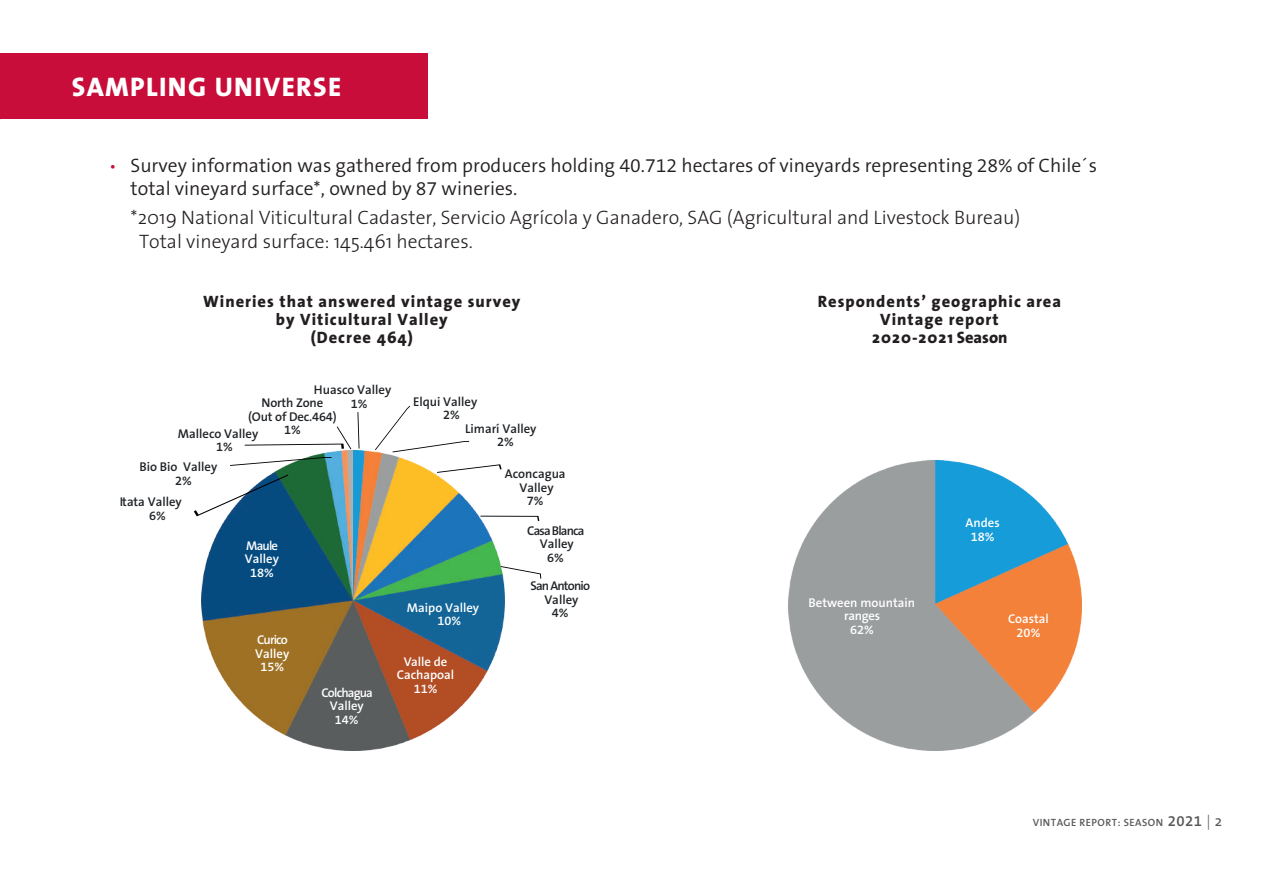
<style>
.page{position:relative;width:1276px;height:893px;background:#fff}
.page>*{position:absolute;margin:0;border:0;box-sizing:border-box;transform-origin:0 0}
.t1{font:800 27px "The Sans";letter-spacing:.05em;color:#fff}
.t2{font:300 19.5px/23.4px "The Sans B4";color:#231f20}
.t3{font:300 19.5px/23.4px "The Sans";color:#231f20}
.t4{font:800 16.5px/18.1px "The Sans";letter-spacing:.06em;color:#231f20;text-align:center}
.t5{font:600 12.75px/13.5px "The Sans B6";color:#202427}
.t6{font:600 12.75px/13.5px "The Sans B6";color:#fff;text-align:center}
.t7{font:600 12.75px/13.5px "The Sans B6";letter-spacing:-.065em;color:#202427;text-align:center}
.t8{font:600 12.75px/13.5px "The Sans B6";letter-spacing:-.065em;color:#fff;text-align:center}
.t9{font:600 10.5px "The Sans B6";letter-spacing:.04em;color:#57585a}
.s1{font-family:"The Sans";font-size:18px;color:#c80d3a}
.s2{font-size:15px}
.s3{font-family:"The Sans";font-weight:300;font-size:15px}
.s4{font-family:"The Sans";font-weight:400;font-size:15px}
</style>
<div class="page">
<div style="left:0;top:54px;width:427px;height:65px;background:#c80d3a"></div>
<img style="left:202px;top:451px;width:302px;height:300px">
<svg style="left:501px;top:566px;width:40px;height:13px"></svg>
<svg style="left:480px;top:516px;width:59px;height:5px"></svg>
<svg style="left:437px;top:464px;width:64px;height:9px"></svg>
<svg style="left:375px;top:406px;width:94px;height:46px"></svg>
<svg style="left:357px;top:412px;width:2px;height:37px"></svg>
<svg style="left:244px;top:426px;width:107px;height:23px"></svg>
<svg style="left:230px;top:457px;width:101px;height:9px"></svg>
<svg style="left:194px;top:474px;width:94px;height:42px"></svg>
<img style="left:788px;top:460px;width:294px;height:291px">
<h1 class="t1" style="left:72px;top:64px;width:271px">SAMPLING UNIVERSE</h1>
<p class="t2" style="left:131px;top:154px;width:968px;text-indent:-21px"><span class="s1">•</span> Survey information was gathered from producers holding 40.712 hectares of vineyards representing 28% of Chile´s total vineyard surface*, owned by 87 wineries.</p>
<p class="t3" style="left:139px;top:206px;width:883px;text-indent:-9px">*2019 National Viticultural Cadaster, Servicio Agrícola y Ganadero, SAG (Agricultural and Livestock Bureau)<br>Total vineyard surface: 145.461 hectares.</p>
<p class="t4" style="left:203px;top:292px;width:319px">Wineries that answered vintage survey by Viticultural Valley<br>(Decree 464)</p>
<p class="t4" style="left:818px;top:292px;width:245px">Respondents’ geographic area<br>Vintage report<br>2020-2021 Season</p>
<p class="t5" style="left:261px;top:384px;width:131px;line-height:13px;text-indent:52px">Huasco Valley<br>North Zone</p>
<p class="t5" style="left:351px;top:397px;width:18px">1%</p>
<p class="t5" style="left:178px;top:409px;width:160px;line-height:16.6px;text-indent:70px">(Out of Dec.464)<br>Malleco Valley</p>
<p class="t5" style="left:284px;top:424px;width:18px">1%</p>
<p class="t5" style="left:139px;top:437px;width:95px;line-height:20.2px;text-indent:77px">1%<br>Bio Bio Valley</p>
<p class="t5" style="left:120px;top:470px;width:73px;line-height:21.8px;text-indent:55px">2%<br>Itata Valley</p>
<p class="t5" style="left:149px;top:509px;width:18px">6%</p>
<p class="t6" style="left:245px;top:539px;width:36px">Maule<br>Valley<br>18%</p>
<p class="t5" style="left:443px;top:395px;width:36px;text-indent:-30px">Elqui Valley<br>2%</p>
<p class="t5" style="left:497px;top:422px;width:41px;text-indent:-32px">Limarí Valley<br>2%</p>
<p class="t5" style="left:505px;top:467px;width:62px;text-align:center">Aconcagua<br>Valley<br>7%</p>
<p class="t6" style="left:437px;top:601px;width:43px;text-align:left;text-indent:-31px">Maipo Valley<br>10%</p>
<p class="t7" style="left:527px;top:524px;width:59px">Casa Blanca<br>Valley<br>6%</p>
<p class="t7" style="left:530px;top:580px;width:61px">San Antonio<br>Valley<br>4%</p>
<p class="t6" style="left:255px;top:634px;width:36px">Curico<br>Valley<br>15%</p>
<p class="t8" style="left:321px;top:686px;width:53px">Colchagua<br>Valley<br>14%</p>
<p class="t6" style="left:397px;top:655px;width:59px">Valle de<br>Cachapoal<br>11%</p>
<p class="t6" style="left:808px;top:596px;width:108px">Between mountain ranges<br>62%</p>
<p class="t6" style="left:965px;top:517px;width:36px">Andes<br>18%</p>
<p class="t6" style="left:1008px;top:613px;width:42px">Coastal<br>20%</p>
<p class="t9" style="left:1032px;top:817px;width:191px">VINTAGE REPORT: SEASON <span class="s2">2021</span> <span class="s3">|</span> <span class="s4">2</span></p>
</div>
